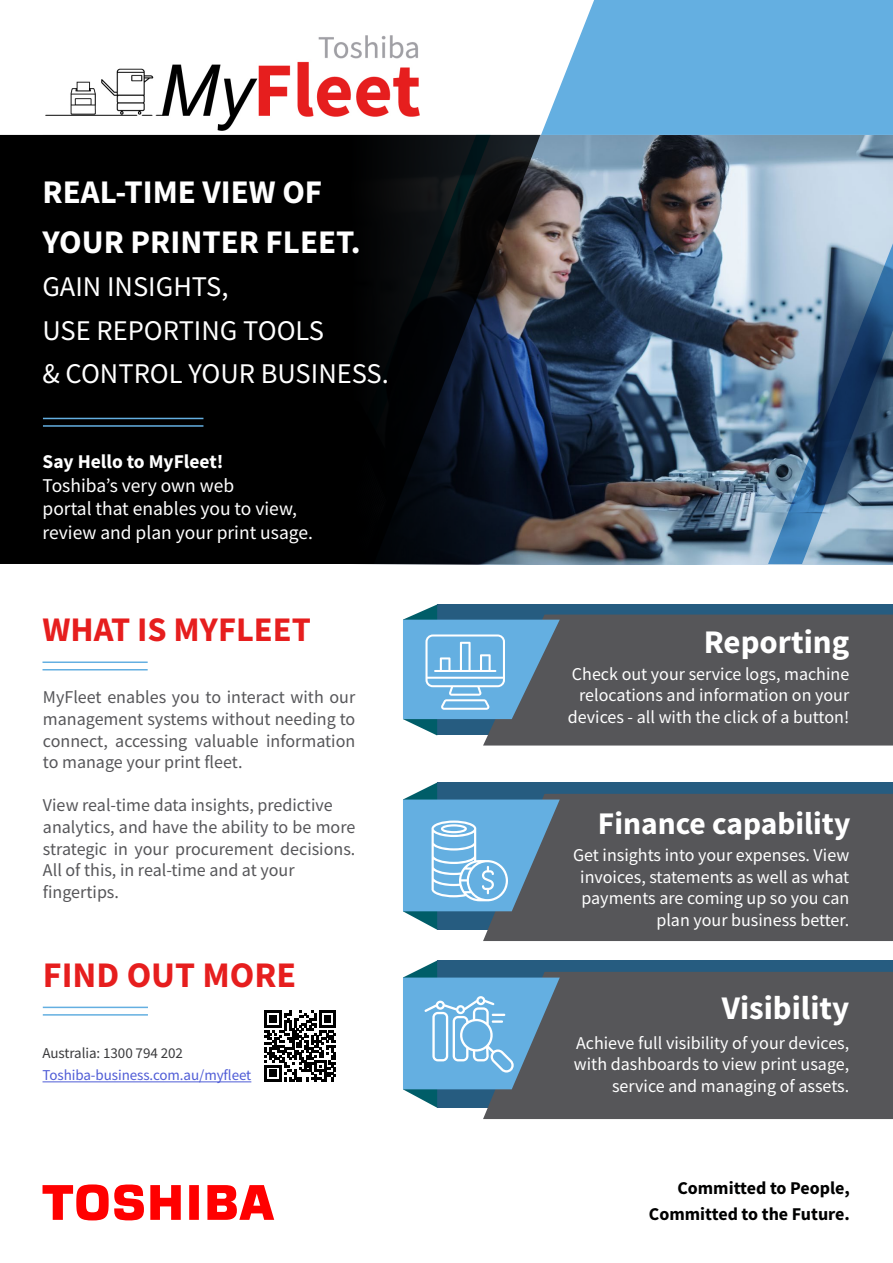
<style>
.page{position:relative;width:893px;height:1263px;background:#fff}
.page>*{position:absolute;margin:0;border:0;box-sizing:border-box;transform-origin:0 0}
.t1{font:700 36px "Toshiba Sans";color:#e61e1e}
.t2{font:700 34.5px "Toshiba Sans";color:#e61e1e}
.t3{font:700 33px/49.5px "Toshiba Sans";color:#fff}
.t4{font:700 31.5px "Toshiba Sans";color:#fff}
.t5{font:28.5px/43.5px "Toshiba Sans";color:#fff}
.t6{font:19.5px/23.4px "Toshiba Sans";color:#fff}
.t7{font:700 19.5px "Toshiba Sans";color:#fff}
.t8{font:18px/21.6px "Toshiba Sans";color:#fff;text-align:right}
.t9{font:18px/21.6px "Toshiba Sans";color:#565659;text-align:justify}
.t10{font:700 18px/25.5px "Toshiba Sans";color:#000101;text-align:right}
.t11{font:15px "Toshiba Sans";letter-spacing:-.005em;color:#4f5cd6}
.t12{font:15px "Toshiba Sans";letter-spacing:-.005em;color:#3b3b3d}
</style>
<div class="page">
<svg style="left:43px;top:1184px;width:231px;height:37px"></svg>
<hr style="left:43px;top:1081px;width:208px;height:1px;background:#4f5cd6">
<svg style="left:265px;top:1011px;width:71px;height:71px"></svg>
<div style="left:0;top:135px;width:43px;height:429px;background:#000"></div>
<img style="left:540px;top:135px;width:228px;height:429px">
<div style="left:437px;top:604px;width:456px;height:131px;background:#265c80"></div>
<div style="left:483px;top:614px;width:410px;height:131px;background:#565659"></div>
<div style="left:437px;top:782px;width:456px;height:148px;background:#265c80"></div>
<div style="left:483px;top:794px;width:410px;height:147px;background:#565659"></div>
<div style="left:437px;top:960px;width:456px;height:148px;background:#265c80"></div>
<div style="left:483px;top:972px;width:410px;height:147px;background:#565659"></div>
<hr style="left:43px;top:661px;width:105px;height:2px;background:#64afe1">
<hr style="left:43px;top:669px;width:105px;height:1px;background:#64afe1">
<hr style="left:43px;top:1007px;width:105px;height:1px;background:#64afe1">
<hr style="left:43px;top:1014px;width:105px;height:2px;background:#64afe1">
<svg style="left:541px;top:0;width:352px;height:135px;background:#72b6e3"></svg>
<svg style="left:43px;top:135px;width:497px;height:429px;background:#07080a"></svg>
<svg style="left:309px;top:135px;width:181px;height:429px;background:#04070b"></svg>
<svg style="left:768px;top:135px;width:125px;height:429px;background:#7490aa"></svg>
<hr style="left:43px;top:418px;width:160px;height:1px;background:#64afe1">
<hr style="left:43px;top:425px;width:160px;height:2px;background:#64afe1">
<svg style="left:403px;top:604px;width:157px;height:131px"></svg>
<svg style="left:403px;top:960px;width:157px;height:148px"></svg>
<svg style="left:403px;top:782px;width:157px;height:148px"></svg>
<img style="left:45px;top:36px;width:374px;height:94px">
<h3 class="t3" style="left:43px;top:167px;width:320px">REAL-TIME VIEW OF<br>YOUR PRINTER FLEET.</h3>
<h3 class="t5" style="left:43px;top:265px;width:348px">GAIN INSIGHTS,<br>USE REPORTING TOOLS<br>&amp; CONTROL YOUR BUSINESS.</h3>
<p class="t7" style="left:43px;top:449px;width:183px">Say Hello to MyFleet!</p>
<p class="t6" style="left:43px;top:473px;width:272px">Toshiba’s very own web<br>portal that enables you to view, review and plan your print usage.</p>
<h2 class="t2" style="left:43px;top:606px;width:270px">WHAT IS MYFLEET</h2>
<p class="t9" style="left:43px;top:686px;width:314px">MyFleet enables you to interact with our management systems without needing to connect, accessing valuable information to manage your print fleet.</p>
<p class="t9" style="left:43px;top:794px;width:314px;text-align:left">View real-time data insights, predictive analytics, and have the ability to be more strategic in your procurement decisions.<br>All of this, in real-time and at your fingertips.</p>
<h1 class="t1" style="left:43px;top:951px;width:255px">FIND OUT MORE</h1>
<p class="t12" style="left:43px;top:1043px;width:142px">Australia: 1300 794 202</p>
<p class="t11" style="left:43px;top:1066px;width:210px">Toshiba-business.com.au/myfleet</p>
<h3 class="t3" style="left:704px;top:617px;width:147px">Reporting</h3>
<p class="t8" style="left:568px;top:663px;width:283px">Check out your service logs, machine relocations and information on your devices - all with the click of a button!</p>
<h3 class="t4" style="left:598px;top:802px;width:254px">Finance capability</h3>
<p class="t8" style="left:573px;top:844px;width:278px">Get insights into your expenses. View invoices, statements as well as what payments are coming up so you can plan your business better.</p>
<h3 class="t3" style="left:722px;top:983px;width:129px">Visibility</h3>
<p class="t8" style="left:574px;top:1032px;width:277px">Achieve full visibility of your devices, with dashboards to view print usage, service and managing of assets.</p>
<p class="t10" style="left:649px;top:1175px;width:203px">Committed to People,<br>Committed to the Future.</p>
</div>
